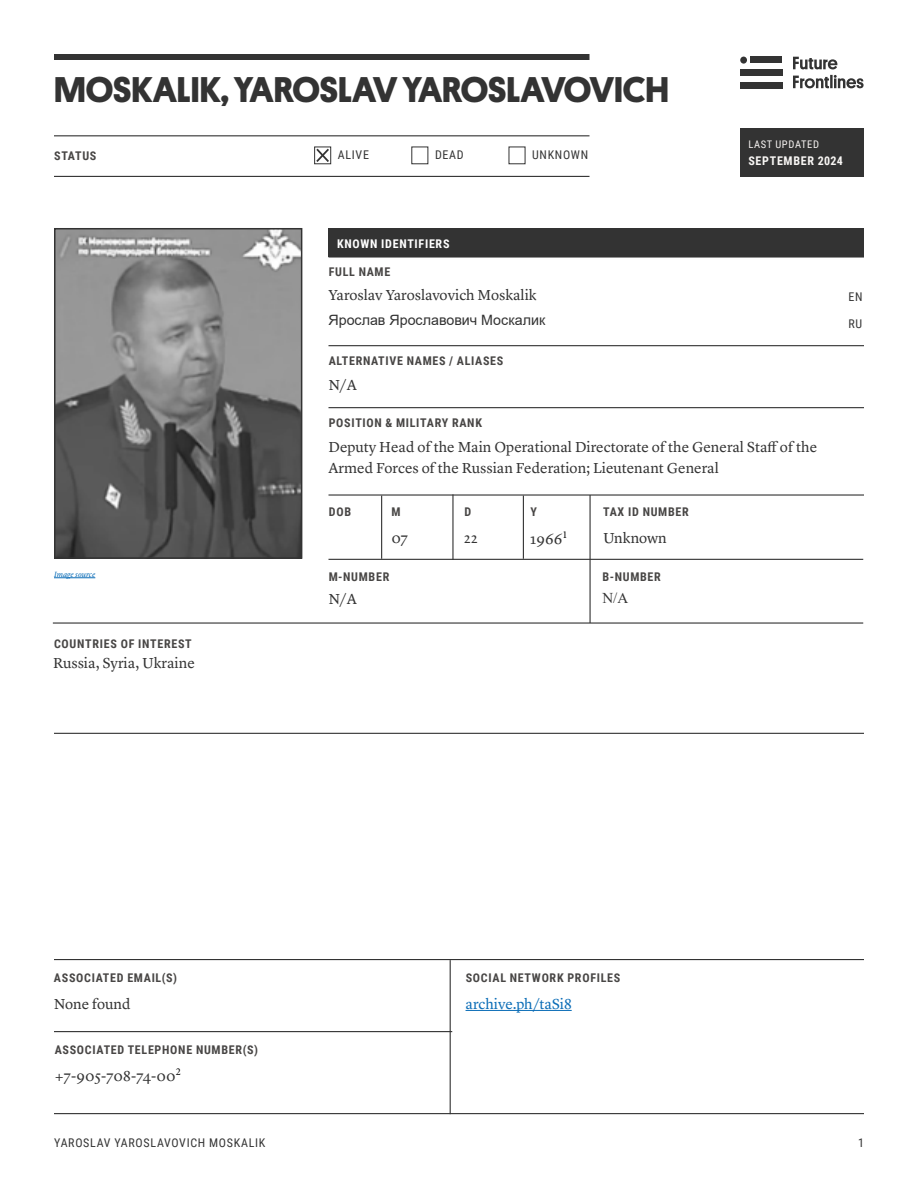
<style>
.page{position:relative;width:918px;height:1188px;background:#fff}
.page>*{position:absolute;margin:0;border:0;box-sizing:border-box;transform-origin:0 0}
.t1{font:700 36px "Platform";color:#333}
.t2{font:15px/21px "Lyon Text";color:#333}
.t3{font:15px "Lyon Text";color:#0b6db7}
.t4{font:15px "Times New Roman";color:#333}
.t5{font:14.25px "Arial";color:#333}
.t6{font:700 12px "Roboto Condensed";letter-spacing:.06em;color:#484645}
.t7{font:12px/26.2px "Roboto Condensed";letter-spacing:.06em;color:#333}
.t8{font:700 12px "Roboto Condensed";letter-spacing:.06em;color:#fff}
.t9{font:700 12px "Roboto Condensed";letter-spacing:.06em;color:#f8f6f4}
.t10{font:10.5px "Roboto Condensed";letter-spacing:.06em;color:#f7f4f2}
.t11{font:10.5px "Minion Pro";color:#000}
.t12{font:italic 7.8px "Lyon Text";color:#0b6db7}
</style>
<div class="page">
<hr style="left:54px;top:1113px;width:810px;height:1px;background:#333">
<img style="left:57px;top:231px;width:242px;height:325px">
<div style="left:54px;top:228px;width:248px;height:331px;border:2px solid #333"></div>
<div style="left:740px;top:128px;width:124px;height:49px;background:#333"></div>
<div style="left:328px;top:228px;width:536px;height:28px;background:#333"></div>
<hr style="left:54px;top:135px;width:536px;height:1px;background:#333">
<hr style="left:54px;top:176px;width:536px;height:1px;background:#333">
<hr style="left:328px;top:256px;width:536px;height:2px;background:#333">
<hr style="left:328px;top:559px;width:535px;height:1px;background:#333">
<hr style="left:53px;top:622px;width:810px;height:2px;background:#333">
<hr style="left:381px;top:496px;width:1px;height:63px;background:#333">
<hr style="left:590px;top:495px;width:1px;height:128px;background:#333">
<hr style="left:452px;top:494px;width:2px;height:66px;background:#333">
<hr style="left:523px;top:496px;width:1px;height:63px;background:#333">
<hr style="left:328px;top:345px;width:536px;height:1px;background:#333">
<hr style="left:328px;top:407px;width:536px;height:1px;background:#333">
<hr style="left:328px;top:494px;width:536px;height:2px;background:#333">
<hr style="left:54px;top:733px;width:810px;height:1px;background:#333">
<hr style="left:54px;top:959px;width:810px;height:1px;background:#333">
<hr style="left:54px;top:1031px;width:398px;height:1px;background:#333">
<div style="left:54px;top:54px;width:536px;height:6px;background:#333"></div>
<div style="left:740px;top:82px;width:42px;height:6px;background:#333"></div>
<div style="left:740px;top:70px;width:42px;height:6px;background:#333"></div>
<div style="left:751px;top:57px;width:31px;height:6px;background:#333"></div>
<div style="left:740px;top:57px;width:7px;height:7px;background:#333;border-radius:50%"></div>
<svg style="left:793px;top:57px;width:71px;height:31px"></svg>
<div style="left:411px;top:147px;width:17px;height:17px;border:1px solid #333"></div>
<div style="left:509px;top:147px;width:16px;height:17px;border:1px solid #333"></div>
<svg style="left:314px;top:147px;width:17px;height:17px"></svg>
<hr style="left:54px;top:578px;width:41px;height:1px;background:#0b6db7">
<hr style="left:450px;top:960px;width:1px;height:154px;background:#333">
<hr style="left:466px;top:1010px;width:106px;height:1px;background:#0b6db7">
<h1 class="t1" style="left:54px;top:63px;width:616px">MOSKALIK, YAROSLAV YAROSLAVOVICH</h1>
<p class="t6" style="left:54px;top:148px;width:44px">STATUS</p>
<p class="t7" style="left:338px;top:141px;width:33px">ALIVE</p>
<p class="t7" style="left:435px;top:141px;width:30px">DEAD</p>
<p class="t7" style="left:532px;top:141px;width:57px">UNKNOWN</p>
<p class="t8" style="left:337px;top:235px;width:114px">KNOWN IDENTIFIERS</p>
<p class="t6" style="left:329px;top:263px;width:63px">FULL NAME</p>
<p class="t2" style="left:328px;top:283px;width:210px">Yaroslav Yaroslavovich Moskalik</p>
<p class="t5" style="left:328px;top:310px;width:218px">Ярослав Ярославович Москалик</p>
<p class="t6" style="left:329px;top:353px;width:176px">ALTERNATIVE NAMES / ALIASES</p>
<p class="t2" style="left:328px;top:373px;width:30px">N/A</p>
<p class="t6" style="left:329px;top:415px;width:155px">POSITION &amp; MILITARY RANK</p>
<p class="t10" style="left:748px;top:137px;width:72px">LAST UPDATED</p>
<p class="t9" style="left:748px;top:152px;width:96px">SEPTEMBER 2024</p>
<p class="t7" style="left:849px;top:284px;width:16px">EN<br>RU</p>
<p class="t2" style="left:328px;top:435px;width:490px">Deputy Head of the Main Operational Directorate of the General Staff of the<br>Armed Forces of the Russian Federation; Lieutenant General</p>
<p class="t12" style="left:54px;top:568px;width:43px">Image source</p>
<p class="t6" style="left:54px;top:635px;width:139px">COUNTRIES OF INTEREST</p>
<p class="t2" style="left:53px;top:651px;width:143px">Russia, Syria, Ukraine</p>
<p class="t6" style="left:329px;top:503px;width:24px">DOB</p>
<p class="t6" style="left:392px;top:503px;width:11px">M</p>
<p class="t6" style="left:464px;top:503px;width:8px">D</p>
<p class="t6" style="left:530px;top:503px;width:8px">Y</p>
<p class="t6" style="left:603px;top:503px;width:87px">TAX ID NUMBER</p>
<p class="t2" style="left:391px;top:526px;width:18px">07</p>
<p class="t2" style="left:464px;top:526px;width:15px">22</p>
<p class="t2" style="left:530px;top:528px;width:34px">1966</p>
<p class="t2" style="left:603px;top:526px;width:65px">Unknown</p>
<p class="t11" style="left:562px;top:528px;width:7px">1</p>
<p class="t6" style="left:329px;top:569px;width:62px">M-NUMBER</p>
<p class="t6" style="left:603px;top:569px;width:60px">B-NUMBER</p>
<p class="t2" style="left:328px;top:588px;width:30px">N/A</p>
<p class="t4" style="left:602px;top:588px;width:27px">N/A</p>
<p class="t6" style="left:54px;top:969px;width:125px">ASSOCIATED EMAIL(S)</p>
<p class="t6" style="left:466px;top:969px;width:156px">SOCIAL NETWORK PROFILES</p>
<p class="t2" style="left:54px;top:992px;width:78px">None found</p>
<p class="t6" style="left:55px;top:1041px;width:205px">ASSOCIATED TELEPHONE NUMBER(S)</p>
<p class="t2" style="left:55px;top:1064px;width:127px">+7-905-708-74-00<sup>2</sup></p>
<p class="t3" style="left:466px;top:992px;width:108px">archive.ph/taSi8</p>
<p class="t7" style="left:54px;top:1129px;width:213px">YAROSLAV YAROSLAVOVICH MOSKALIK</p>
<p class="t7" style="left:858px;top:1129px;width:7px">1</p>
</div>
